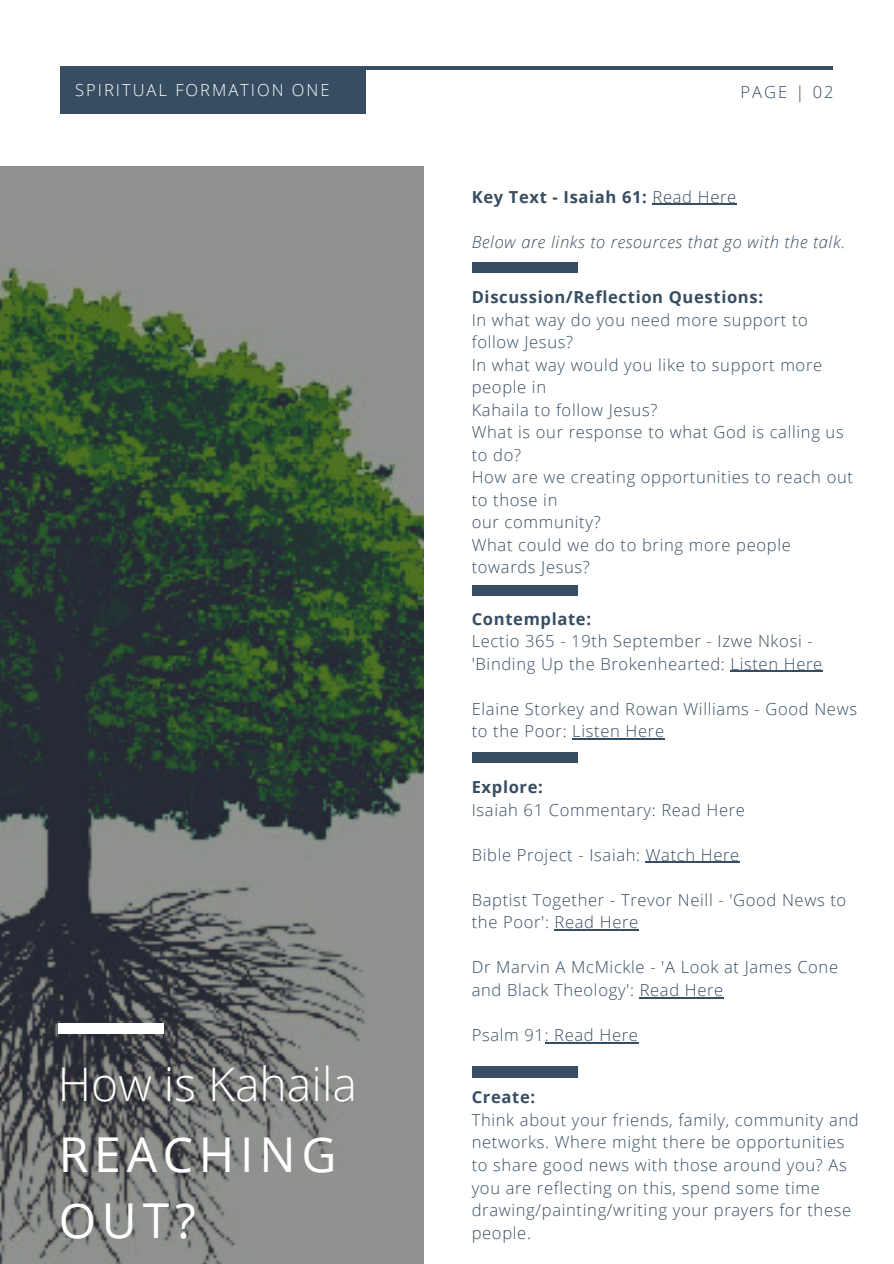
<style>
.page{position:relative;width:894px;height:1264px;background:#fff}
.page>*{position:absolute;margin:0;border:0;box-sizing:border-box;transform-origin:0 0}
.t1{font:48px/66.4px "Open Sans";letter-spacing:.12em;color:#fff}
.t2{font:300 46.35px "Open Sans";color:#fff}
.t3{font:300 16.5px/22.5px "Open Sans";letter-spacing:.04em;color:#364d62}
.t4{font:700 16.5px "Open Sans";letter-spacing:.04em;color:#364d62}
.t5{font:italic 300 16.5px "Open Sans";letter-spacing:.04em;color:#364d62}
.t6{font:300 16.5px "Open Sans";letter-spacing:.12em;color:#fff}
.s1{font-weight:300}
</style>
<div class="page">
<hr style="left:61px;top:66px;width:771px;height:4px;background:#364d62">
<div style="left:61px;top:66px;width:305px;height:48px;background:#364d62"></div>
<img style="left:0;top:166px;width:423px;height:1097px">
<div style="left:58px;top:1023px;width:105px;height:10px;background:#fff"></div>
<div style="left:471px;top:262px;width:106px;height:10px;background:#364d62"></div>
<hr style="left:652px;top:204px;width:84px;height:1px;background:#364d62">
<div style="left:471px;top:585px;width:106px;height:11px;background:#364d62"></div>
<hr style="left:730px;top:670px;width:92px;height:2px;background:#364d62">
<hr style="left:572px;top:738px;width:92px;height:1px;background:#364d62">
<div style="left:471px;top:752px;width:106px;height:10px;background:#364d62"></div>
<hr style="left:645px;top:861px;width:94px;height:2px;background:#364d62">
<hr style="left:554px;top:929px;width:84px;height:1px;background:#364d62">
<hr style="left:639px;top:997px;width:84px;height:1px;background:#364d62">
<hr style="left:554px;top:1042px;width:84px;height:1px;background:#364d62">
<div style="left:471px;top:1066px;width:106px;height:11px;background:#364d62"></div>
<p class="t6" style="left:75px;top:79px;width:256px">SPIRITUAL FORMATION ONE</p>
<p class="t3" style="left:740px;top:80px;width:94px">PAGE | 02</p>
<p class="t4" style="left:471px;top:185px;width:266px">Key Text - Isaiah 61: <span class="s1">Read Here</span></p>
<p class="t5" style="left:471px;top:230px;width:375px">Below are links to resources that go with the talk.</p>
<p class="t4" style="left:471px;top:285px;width:293px">Discussion/Reflection Questions:</p>
<p class="t3" style="left:471px;top:308px;width:382px">In what way do you need more support to follow Jesus?<br>In what way would you like to support more people in<br>Kahaila to follow Jesus?<br>What is our response to what God is calling us to do?<br>How are we creating opportunities to reach out to those in<br>our community?<br>What could we do to bring more people towards Jesus?</p>
<p class="t4" style="left:471px;top:607px;width:121px">Contemplate:</p>
<p class="t3" style="left:471px;top:629px;width:352px">Lectio 365 - 19th September - Izwe Nkosi - 'Binding Up the Brokenhearted: Listen Here</p>
<p class="t3" style="left:471px;top:697px;width:387px">Elaine Storkey and Rowan Williams - Good News to the Poor: Listen Here</p>
<h2 class="t2" style="left:58px;top:1051px;width:301px">How is Kahaila</h2>
<h1 class="t1" style="left:59px;top:1120px;width:279px">REACHING<br>OUT?</h1>
<p class="t4" style="left:471px;top:775px;width:73px">Explore:</p>
<p class="t3" style="left:471px;top:798px;width:275px">Isaiah 61 Commentary: Read Here</p>
<p class="t3" style="left:471px;top:843px;width:269px">Bible Project - Isaiah: Watch Here</p>
<p class="t3" style="left:471px;top:888px;width:376px">Baptist Together - Trevor Neill - 'Good News to the Poor': Read Here</p>
<p class="t3" style="left:471px;top:955px;width:368px">Dr Marvin A McMickle - 'A Look at James Cone and Black Theology': Read Here</p>
<p class="t3" style="left:471px;top:1023px;width:168px">Psalm 91: Read Here</p>
<p class="t4" style="left:471px;top:1085px;width:65px">Create:</p>
<p class="t3" style="left:471px;top:1108px;width:388px">Think about your friends, family, community and networks. Where might there be opportunities to share good news with those around you? As you are reflecting on this, spend some time drawing/painting/writing your prayers for these people.</p>
</div>
